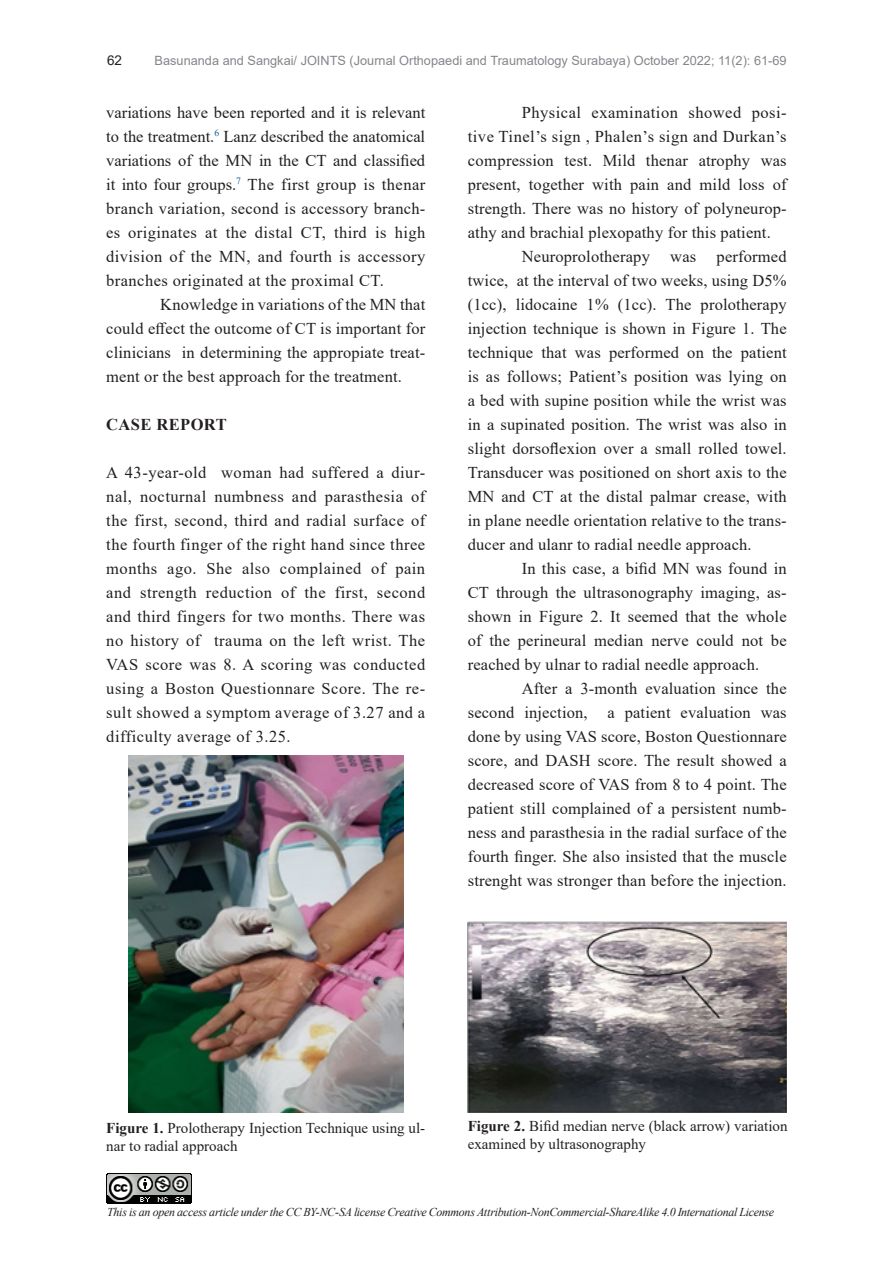
<style>
.page{position:relative;width:893px;height:1263px;background:#fff}
.page>*{position:absolute;margin:0;border:0;box-sizing:border-box;transform-origin:0 0}
.t1{font:16.5px/24px "Times New Roman";letter-spacing:.01em;color:#231f20;text-align:justify}
.t2{font:700 16.5px "Times New Roman";letter-spacing:.025em;color:#231f20}
.t3{font:15px/18px "Times New Roman";color:#231f20}
.t4{font:13.5px "Arial";color:#231f20}
.t5{font:12.75px "Arial";color:#87848b}
.t6{font:italic 12px "Times New Roman";letter-spacing:-.025em;color:#231f20}
.s1{font-weight:700}
</style>
<div class="page">
<img style="left:106px;top:1174px;width:85px;height:29px">
<img style="left:128px;top:755px;width:275px;height:357px">
<img style="left:468px;top:921px;width:319px;height:191px">
<p class="t4" style="left:107px;top:51px;width:17px">62</p>
<p class="t5" style="left:155px;top:51px;width:633px">Basunanda and Sangkai/ JOINTS (Journal Orthopaedi and Traumatology Surabaya) October 2022; 11(2): 61-69</p>
<p class="t1" style="left:106px;top:100px;width:320px">variations have been reported and it is relevant to the treatment.<sup>6</sup> Lanz described the anatomical variations of the MN in the CT and classified it into four groups.<sup>7</sup> The first group is thenar branch variation, second is accessory branch&shy;es originates at the distal CT, third is high division of the MN, and fourth is accessory branches originated at the proximal CT.</p>
<p class="t1" style="left:106px;top:292px;width:320px;text-indent:54px">Knowledge in variations of the MN that could effect the outcome of CT is important for clinicians in determining the appropiate treat&shy;ment or the best approach for the treatment.</p>
<p class="t2" style="left:106px;top:412px;width:122px">CASE REPORT</p>
<p class="t1" style="left:106px;top:460px;width:320px">A 43-year-old woman had suffered a diur&shy;nal, nocturnal numbness and parasthesia of the first, second, third and radial surface of the fourth finger of the right hand since three months ago. She also complained of pain and strength reduction of the first, second and third fingers for two months. There was no history of trauma on the left wrist. The VAS score was 8. A scoring was conducted using a Boston Questionnare Score. The re&shy;sult showed a symptom average of 3.27 and a difficulty average of 3.25.</p>
<p class="t1" style="left:468px;top:100px;width:320px;text-indent:54px">Physical examination showed posi&shy;tive Tinel’s sign , Phalen’s sign and Durkan’s compression test. Mild thenar atrophy was present, together with pain and mild loss of strength. There was no history of polyneurop&shy;athy and brachial plexopathy for this patient.</p>
<p class="t1" style="left:468px;top:244px;width:320px;text-indent:54px">Neuroprolotherapy was performed twice, at the interval of two weeks, using D5% (1cc), lidocaine 1% (1cc). The prolotherapy injection technique is shown in Figure 1. The technique that was performed on the patient is as follows; Patient’s position was lying on a bed with supine position while the wrist was in a supinated position. The wrist was also in slight dorsoflexion over a small rolled towel.<br>Transducer was positioned on short axis to the MN and CT at the distal palmar crease, with in plane needle orientation relative to the trans&shy;ducer and ulanr to radial needle approach.</p>
<p class="t1" style="left:468px;top:556px;width:320px;text-indent:54px">In this case, a bifid MN was found in CT through the ultrasonography imaging, as&shy;shown in Figure 2. It seemed that the whole of the perineural median nerve could not be reached by ulnar to radial needle approach.</p>
<p class="t1" style="left:468px;top:676px;width:320px;text-indent:54px">After a 3-month evaluation since the second injection, a patient evaluation was done by using VAS score, Boston Questionnare score, and DASH score. The result showed a decreased score of VAS from 8 to 4 point. The patient still complained of a persistent numb&shy;ness and parasthesia in the radial surface of the fourth finger. She also insisted that the muscle strenght was stronger than before the injection.</p>
<p class="t3" style="left:106px;top:1118px;width:320px"><span class="s1">Figure 1.</span> Prolotherapy Injection Technique using ul&shy;nar to radial approach</p>
<p class="t3" style="left:468px;top:1116px;width:321px"><span class="s1">Figure 2.</span> Bifid median nerve (black arrow) variation examined by ultrasonography</p>
<p class="t6" style="left:107px;top:1203px;width:669px">This is an open access article under the CC BY-NC-SA license Creative Commons Attribution-NonCommercial-ShareAlike 4.0 International License</p>
</div>
